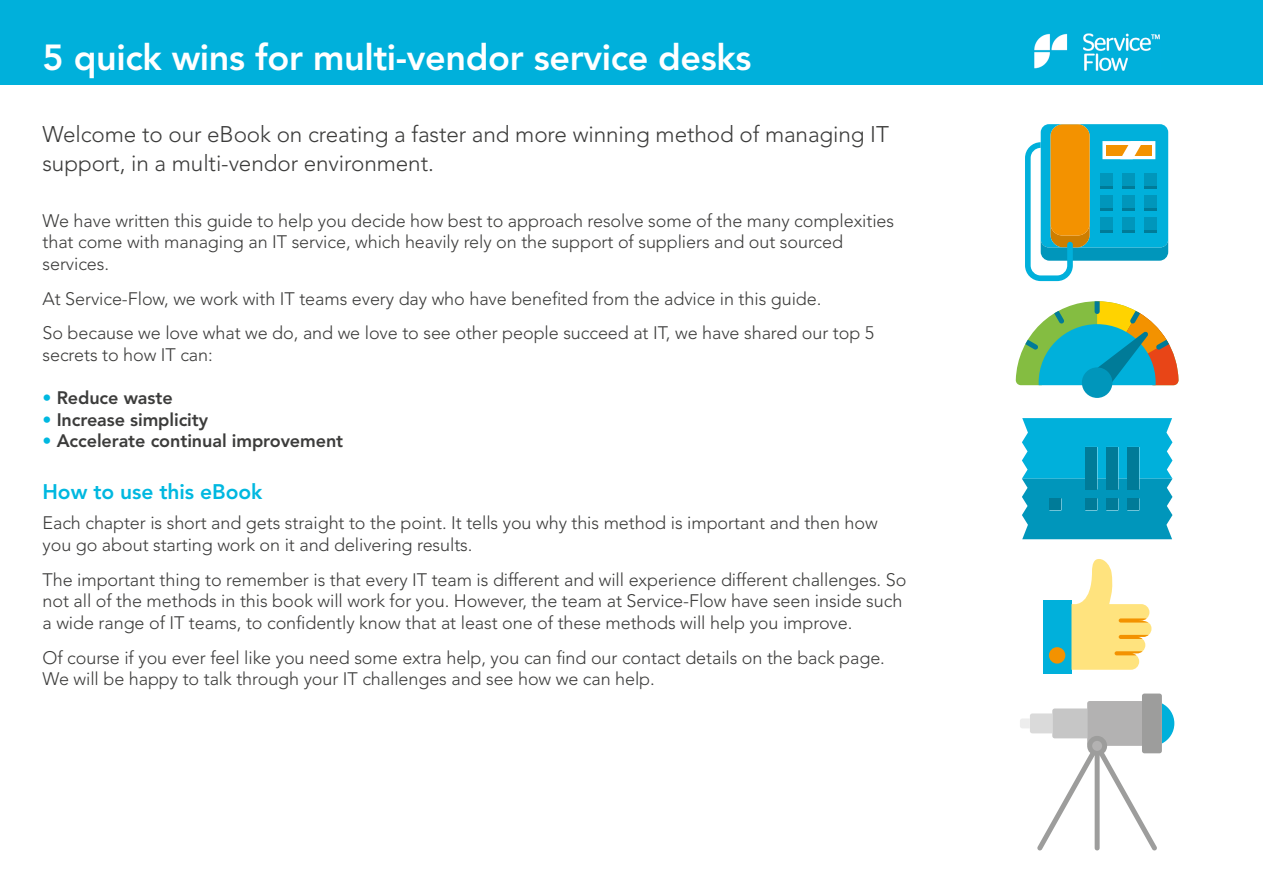
<style>
.page{position:relative;width:1263px;height:893px;background:#fff}
.page>*{position:absolute;margin:0;border:0;box-sizing:border-box;transform-origin:0 0}
.t1{font:800 36px "Avenir";letter-spacing:-.01em;color:#fff}
.t2{font:300 22.5px/29.2px "Avenir";letter-spacing:-.005em;color:#3c3c3b}
.t3{font:800 21px "Avenir";letter-spacing:-.005em;color:#00b8e0}
.t4{font:300 18px/21.8px "Avenir";letter-spacing:-.005em;color:#3c3c3b}
.t5{font:800 18px "Avenir";letter-spacing:-.005em;color:#3c3c3b}
.s1{color:#00b8e0}
</style>
<div class="page">
<div style="left:0;top:0;width:1263px;height:85px;background:#00b0db"></div>
<img style="left:1034px;top:33px;width:126px;height:38px">
<svg style="left:1025px;top:124px;width:143px;height:157px"></svg>
<svg style="left:1016px;top:301px;width:162px;height:84px"></svg>
<div style="left:1082px;top:367px;width:30px;height:31px;background:#0096bb;border-radius:50%"></div>
<svg style="left:1022px;top:418px;width:150px;height:121px;background:#0ba7cd"></svg>
<div style="left:1049px;top:498px;width:12px;height:12px;background:#007b98"></div>
<div style="left:1127px;top:498px;width:12px;height:12px;background:#007b98"></div>
<div style="left:1127px;top:447px;width:12px;height:42px;background:#007b98"></div>
<div style="left:1106px;top:498px;width:12px;height:12px;background:#007b98"></div>
<div style="left:1106px;top:447px;width:12px;height:42px;background:#007b98"></div>
<div style="left:1085px;top:498px;width:12px;height:12px;background:#007b98"></div>
<div style="left:1085px;top:447px;width:12px;height:42px;background:#007b98"></div>
<div style="left:1043px;top:600px;width:28px;height:74px;background:#00b0db"></div>
<div style="left:1049px;top:647px;width:16px;height:17px;background:#f39200;border-radius:50%"></div>
<svg style="left:1071px;top:559px;width:80px;height:111px"></svg>
<div style="left:1142px;top:693px;width:20px;height:60px;background:#9d9d9c;border-radius:2px"></div>
<svg style="left:1020px;top:701px;width:154px;height:149px"></svg>
<div style="left:1087px;top:736px;width:20px;height:20px;background:#9d9d9c;border-radius:50%"></div>
<div style="left:1092px;top:741px;width:10px;height:10px;background:#b3b2b2;border-radius:50%"></div>
<h1 class="t1" style="left:43px;top:36px;width:710px">5 quick wins for multi-vendor service desks</h1>
<p class="t2" style="left:43px;top:119px;width:848px">Welcome to our eBook on creating a faster and more winning method of managing IT support, in a multi-vendor environment.</p>
<p class="t4" style="left:43px;top:210px;width:853px">We have written this guide to help you decide how best to approach resolve some of the many complexities that come with managing an IT service, which heavily rely on the support of suppliers and out sourced services.</p>
<p class="t4" style="left:43px;top:281px;width:833px;line-height:34.5px">At Service-Flow, we work with IT teams every day who have benefited from the advice in this guide.<br>So because we love what we do, and we love to see other people succeed at IT, we have shared our top 5</p>
<p class="t4" style="left:43px;top:344px;width:172px">secrets to how IT can:</p>
<p class="t5" style="left:43px;top:387px;width:132px"><span class="s1">•</span> Reduce waste</p>
<p class="t5" style="left:43px;top:409px;width:167px"><span class="s1">•</span> Increase simplicity</p>
<p class="t5" style="left:43px;top:430px;width:302px"><span class="s1">•</span> Accelerate continual improvement</p>
<p class="t3" style="left:43px;top:479px;width:221px">How to use this eBook</p>
<p class="t4" style="left:43px;top:512px;width:837px">Each chapter is short and gets straight to the point. It tells you why this method is important and then how you go about starting work on it and delivering results.</p>
<p class="t4" style="left:43px;top:568px;width:865px">The important thing to remember is that every IT team is different and will experience different challenges. So not all of the methods in this book will work for you. However, the team at Service-Flow have seen inside such a wide range of IT teams, to confidently know that at least one of these methods will help you improve.</p>
<p class="t4" style="left:43px;top:646px;width:844px">Of course if you ever feel like you need some extra help, you can find our contact details on the back page.<br>We will be happy to talk through your IT challenges and see how we can help.</p>
</div>
